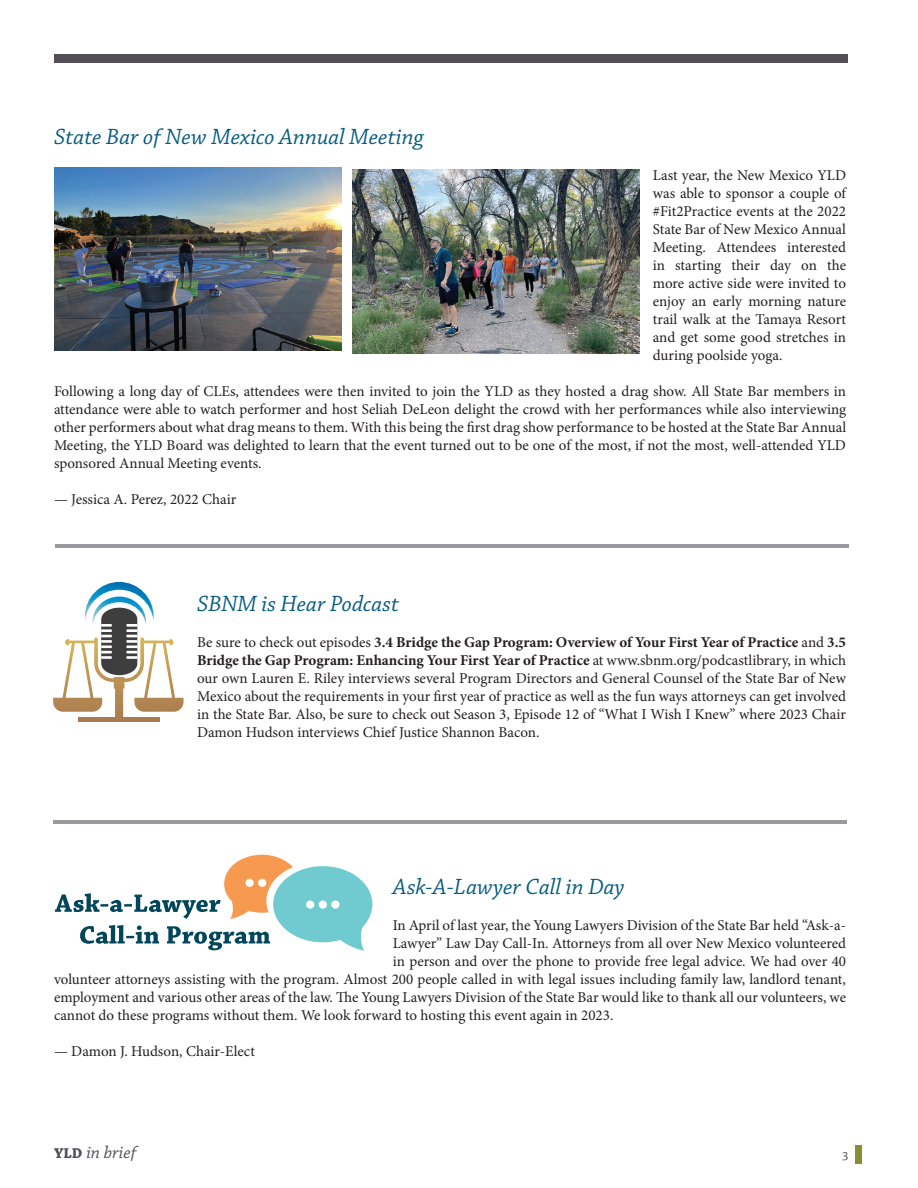
<style>
.page{position:relative;width:918px;height:1188px;background:#fff}
.page>*{position:absolute;margin:0;border:0;box-sizing:border-box;transform-origin:0 0}
.t1{font:italic 23.25px "Chaparral Pro";color:#075c81}
.t2{font:italic 18px "Chaparral Pro";color:#534f56}
.t3{font:15px/18px "Minion Pro";color:#231f20;text-align:justify}
.t4{font:13.5px "Chaparral Pro";color:#534f56}
.s1{font-weight:700}
.s2{font-weight:700;font-style:normal;font-size:15px}
</style>
<div class="page">
<div style="left:855px;top:1145px;width:6px;height:18px;background:#898e35"></div>
<div style="left:54px;top:54px;width:794px;height:8px;background:#534f56"></div>
<img style="left:352px;top:170px;width:287px;height:183px">
<img style="left:54px;top:167px;width:287px;height:184px">
<hr style="left:55px;top:545px;width:794px;height:3px;background:#9b989e">
<svg style="left:55px;top:855px;width:317px;height:96px"></svg>
<div style="left:246px;top:879px;width:8px;height:8px;background:#fff;border-radius:50%"></div>
<div style="left:258px;top:879px;width:8px;height:8px;background:#fff;border-radius:50%"></div>
<div style="left:306px;top:900px;width:8px;height:9px;background:#fff;border-radius:50%"></div>
<div style="left:319px;top:900px;width:8px;height:9px;background:#fff;border-radius:50%"></div>
<div style="left:331px;top:900px;width:9px;height:9px;background:#fff;border-radius:50%"></div>
<hr style="left:53px;top:820px;width:794px;height:4px;background:#9b989e">
<div style="left:78px;top:717px;width:82px;height:5px;background:#a97b50"></div>
<svg style="left:53px;top:582px;width:131px;height:135px"></svg>
<h1 class="t1" style="left:54px;top:124px;width:371px">State Bar of New Mexico Annual Meeting</h1>
<p class="t3" style="left:653px;top:166px;width:195px">Last year, the New Mexico YLD was able to sponsor a couple of #Fit2Practice events at the 2022<br>State Bar of New Mexico Annual Meeting. Attendees interested in starting their day on the more active side were invited to enjoy an early morning nature trail walk at the Tamaya Resort and get some good stretches in during poolside yoga.</p>
<p class="t3" style="left:54px;top:382px;width:794px">Following a long day of CLEs, attendees were then invited to join the YLD as they hosted a drag show. All State Bar members in attendance were able to watch performer and host Seliah DeLeon delight the crowd with her performances while also interviewing other performers about what drag means to them. With this being the first drag show performance to be hosted at the State Bar Annual Meeting, the YLD Board was delighted to learn that the event turned out to be one of the most, if not the most, well-attended YLD sponsored Annual Meeting events.</p>
<p class="t3" style="left:54px;top:490px;width:184px">— Jessica A. Perez, 2022 Chair</p>
<h1 class="t1" style="left:197px;top:591px;width:204px">SBNM is Hear Podcast</h1>
<p class="t3" style="left:197px;top:633px;width:651px">Be sure to check out episodes <span class="s1">3.4 Bridge the Gap Program: Overview of Your First Year of Practice</span> and <span class="s1">3.5<br>Bridge the Gap Program: Enhancing Your First Year of Practice</span> at www.sbnm.org/podcastlibrary, in which our own Lauren E. Riley interviews several Program Directors and General Counsel of the State Bar of New Mexico about the requirements in your first year of practice as well as the fun ways attorneys can get involved in the State Bar. Also, be sure to check out Season 3, Episode 12 of “What I Wish I Knew” where 2023 Chair Damon Hudson interviews Chief Justice Shannon Bacon.</p>
<h1 class="t1" style="left:393px;top:873px;width:233px">Ask-A-Lawyer Call in Day</h1>
<p class="t3" style="left:393px;top:916px;width:455px">In April of last year, the Young Lawyers Division of the State Bar held “Ask-a-</p>
<p class="t3" style="left:393px;top:934px;width:455px">Lawyer” Law Day Call-In. Attorneys from all over New Mexico volunteered</p>
<p class="t3" style="left:393px;top:952px;width:455px">in person and over the phone to provide free legal advice. We had over 40</p>
<p class="t3" style="left:54px;top:970px;width:793px">volunteer attorneys assisting with the program. Almost 200 people called in with legal issues including family law, landlord tenant,</p>
<p class="t3" style="left:54px;top:988px;width:794px">employment and various other areas of the law. The Young Lawyers Division of the State Bar would like to thank all our volunteers, we</p>
<p class="t3" style="left:54px;top:1006px;width:561px">cannot do these programs without them. We look forward to hosting this event again in 2023.</p>
<p class="t3" style="left:54px;top:1042px;width:203px">— Damon J. Hudson, Chair-Elect</p>
<p class="t2" style="left:54px;top:1142px;width:84px"><span class="s2">YLD</span> in brief</p>
<p class="t4" style="left:842px;top:1146px;width:9px">3</p>
</div>
